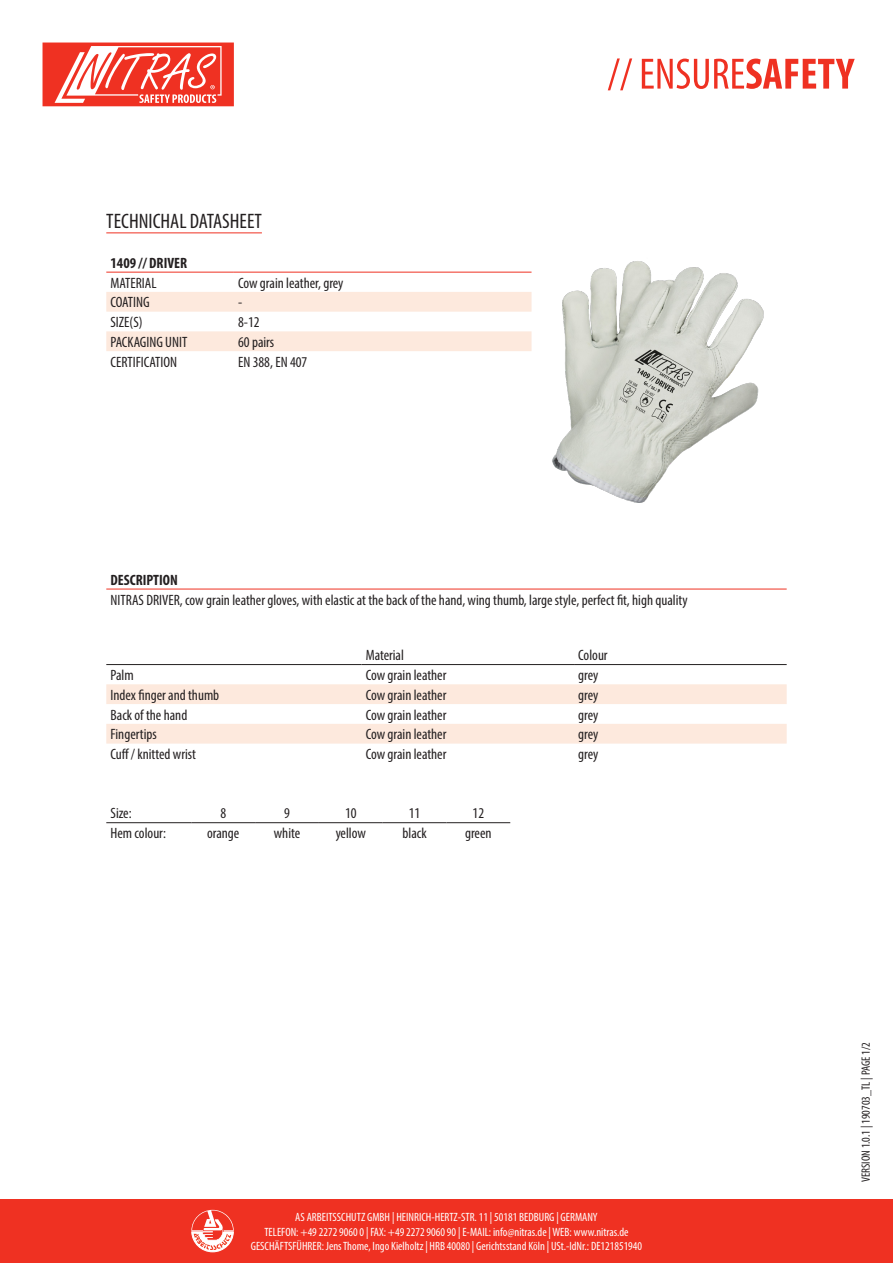
<style>
.page{position:relative;width:893px;height:1263px;background:#fff}
.page>*{position:absolute;margin:0;border:0;box-sizing:border-box;transform-origin:0 0}
.t1{font:condensed 21px "Myriad Pro";color:#231f20}
.t2{font:condensed 15px "Myriad Pro";color:#231f20}
.t3{font:700 condensed 15px "Myriad Pro";color:#231f20}
.t4{font:condensed 12px/14.4px "Myriad Pro";color:#fff;text-align:center}
.t5{font:condensed 12px "Myriad Pro";color:#231f20}
</style>
<div class="page">
<div style="left:0;top:1199px;width:893px;height:64px;background:#ef3122"></div>
<svg style="left:608px;top:58px;width:247px;height:32px"></svg>
<svg style="left:191px;top:1210px;width:43px;height:42px"></svg>
<svg style="left:43px;top:43px;width:191px;height:63px"></svg>
<hr style="left:106px;top:232px;width:156px;height:1px;background:#ef3122">
<svg style="left:106px;top:292px;width:425px;height:59px"></svg>
<hr style="left:106px;top:272px;width:128px;height:1px;background:#ef3122">
<hr style="left:234px;top:272px;width:297px;height:1px;background:#ef3122">
<img style="left:531px;top:261px;width:233px;height:242px">
<hr style="left:106px;top:589px;width:681px;height:1px;background:#ef3122">
<svg style="left:106px;top:665px;width:681px;height:79px"></svg>
<svg style="left:106px;top:684px;width:681px;height:59px"></svg>
<hr style="left:106px;top:664px;width:255px;height:1px;background:#231f20">
<hr style="left:361px;top:664px;width:213px;height:1px;background:#231f20">
<hr style="left:574px;top:664px;width:213px;height:1px;background:#231f20">
<svg style="left:106px;top:823px;width:404px;height:1px"></svg>
<hr style="left:106px;top:822px;width:85px;height:1px;background:#231f20">
<hr style="left:191px;top:822px;width:64px;height:1px;background:#231f20">
<hr style="left:255px;top:822px;width:64px;height:1px;background:#231f20">
<hr style="left:319px;top:822px;width:64px;height:1px;background:#231f20">
<hr style="left:383px;top:822px;width:63px;height:1px;background:#231f20">
<hr style="left:446px;top:822px;width:64px;height:1px;background:#231f20">
<p class="t1" style="left:106px;top:209px;width:157px">TECHNICHAL DATASHEET</p>
<p class="t3" style="left:111px;top:253px;width:78px">1409 // DRIVER</p>
<p class="t2" style="left:111px;top:274px;width:47px">MATERIAL</p>
<p class="t2" style="left:238px;top:274px;width:107px">Cow grain leather, grey</p>
<p class="t2" style="left:111px;top:293px;width:41px">COATING</p>
<p class="t2" style="left:238px;top:293px;width:6px">-</p>
<p class="t2" style="left:111px;top:313px;width:34px">SIZE(S)</p>
<p class="t2" style="left:238px;top:313px;width:23px">8-12</p>
<p class="t2" style="left:111px;top:333px;width:78px">PACKAGING UNIT</p>
<p class="t2" style="left:238px;top:333px;width:38px">60 pairs</p>
<p class="t2" style="left:111px;top:353px;width:68px">CERTIFICATION</p>
<p class="t2" style="left:238px;top:353px;width:71px">EN 388, EN 407</p>
<p class="t3" style="left:111px;top:570px;width:69px">DESCRIPTION</p>
<p class="t2" style="left:111px;top:590px;width:579px">NITRAS DRIVER, cow grain leather gloves, with elastic at the back of the hand, wing thumb, large style, perfect fit, high quality</p>
<p class="t2" style="left:366px;top:646px;width:40px">Material</p>
<p class="t2" style="left:578px;top:646px;width:31px">Colour</p>
<p class="t2" style="left:111px;top:666px;width:25px">Palm</p>
<p class="t2" style="left:366px;top:666px;width:82px">Cow grain leather</p>
<p class="t2" style="left:578px;top:666px;width:22px">grey</p>
<p class="t2" style="left:111px;top:686px;width:110px">Index finger and thumb</p>
<p class="t2" style="left:366px;top:686px;width:82px">Cow grain leather</p>
<p class="t2" style="left:578px;top:686px;width:22px">grey</p>
<p class="t2" style="left:111px;top:705px;width:78px">Back of the hand</p>
<p class="t2" style="left:366px;top:705px;width:82px">Cow grain leather</p>
<p class="t2" style="left:578px;top:705px;width:22px">grey</p>
<p class="t2" style="left:111px;top:725px;width:48px">Fingertips</p>
<p class="t2" style="left:366px;top:725px;width:82px">Cow grain leather</p>
<p class="t2" style="left:578px;top:725px;width:22px">grey</p>
<p class="t2" style="left:111px;top:745px;width:87px">Cuff / knitted wrist</p>
<p class="t2" style="left:366px;top:745px;width:82px">Cow grain leather</p>
<p class="t2" style="left:578px;top:745px;width:22px">grey</p>
<p class="t2" style="left:111px;top:804px;width:23px">Size:</p>
<p class="t2" style="left:220px;top:804px;width:7px">8</p>
<p class="t2" style="left:284px;top:804px;width:7px">9</p>
<p class="t2" style="left:345px;top:804px;width:13px">10</p>
<p class="t2" style="left:409px;top:804px;width:13px">11</p>
<p class="t2" style="left:473px;top:804px;width:13px">12</p>
<p class="t2" style="left:111px;top:824px;width:57px">Hem colour:</p>
<p class="t2" style="left:207px;top:824px;width:34px">orange</p>
<p class="t2" style="left:274px;top:824px;width:28px">white</p>
<p class="t2" style="left:336px;top:824px;width:32px">yellow</p>
<p class="t2" style="left:402px;top:824px;width:26px">black</p>
<p class="t2" style="left:465px;top:824px;width:28px">green</p>
<p class="t4" style="left:251px;top:1210px;width:393px">AS ARBEITSSCHUTZ GMBH | HEINRICH-HERTZ-STR. 11 | 50181 BEDBURG | GERMANY<br>TELEFON: +49 2272 9060 0 | FAX: +49 2272 9060 90 | E-MAIL: info@nitras.de | WEB: www.nitras.de<br>GESCHÄFTSFÜHRER: Jens Thome, Ingo Kielholtz | HRB 40080 | Gerichtsstand Köln | USt.-IdNr.: DE121851940</p>
<p class="t5" style="left:859px;top:1182px;width:141px;rotate:-90deg">VERSION 1.0.1 | 190703_TL | PAGE 1/2</p>
</div>
